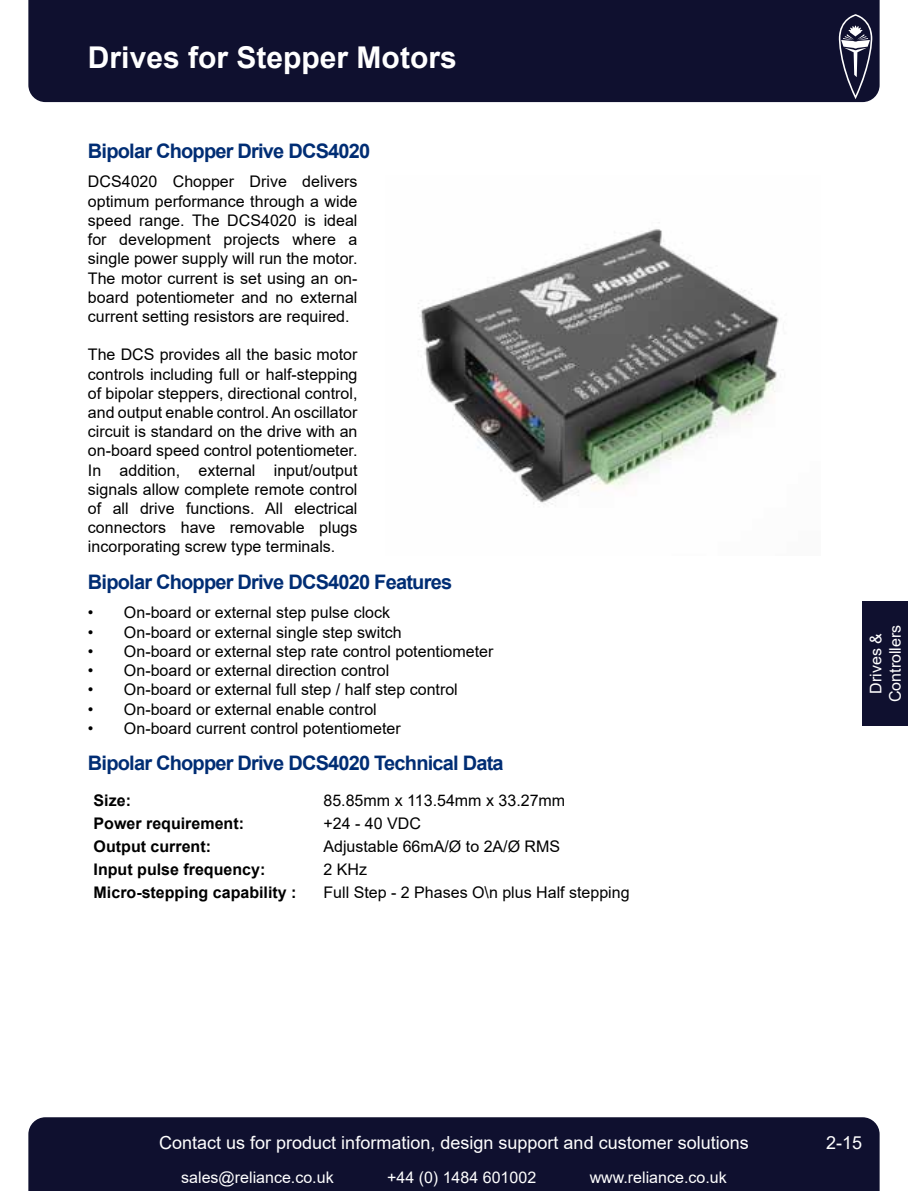
<style>
.page{position:relative;width:908px;height:1191px;background:#fff}
.page>*{position:absolute;margin:0;border:0;box-sizing:border-box;transform-origin:0 0}
.t1{font:700 30px "Arial";color:#fff}
.t2{font:700 20px "Arial";letter-spacing:-.04em;color:#002d74}
.t3{font:18px "Arial";color:#fff}
.t4{font:16px/19.2px "Arial";color:#000;text-align:justify}
.t5{font:700 16px "Arial";color:#000}
.t6{font:16px/19.2px "Arial";color:#fff;text-align:center}
</style>
<div class="page">
<div style="left:28px;top:0;width:851px;height:102px;background:#0f102f"></div>
<svg style="left:838px;top:14px;width:33px;height:85px;background:#474860"></svg>
<div style="left:28px;top:1117px;width:851px;height:74px;background:#0f102f"></div>
<img style="left:418px;top:222px;width:363px;height:283px">
<div style="left:862px;top:601px;width:45px;height:125px;background:#0f102f"></div>
<h1 class="t1" style="left:88px;top:36px;width:370px">Drives for Stepper Motors</h1>
<p class="t2" style="left:88px;top:136px;width:284px">Bipolar Chopper Drive DCS4020</p>
<p class="t4" style="left:88px;top:172px;width:271px">DCS4020 Chopper Drive delivers optimum performance through a wide speed range. The DCS4020 is ideal for development projects where a single power supply will run the motor.<br>The motor current is set using an on&shy;board potentiometer and no external current setting resistors are required.</p>
<p class="t4" style="left:88px;top:345px;width:271px">The DCS provides all the basic motor controls including full or half-stepping of bipolar steppers, directional control, and output enable control. An oscillator circuit is standard on the drive with an on-board speed control potentiometer.<br>In addition, external input/output signals allow complete remote control of all drive functions. All electrical connectors have removable plugs incorporating screw type terminals.</p>
<p class="t2" style="left:88px;top:567px;width:365px">Bipolar Chopper Drive DCS4020 Features</p>
<p class="t4" style="left:88px;top:603px;width:303px">• On-board or external step pulse clock</p>
<p class="t4" style="left:88px;top:622px;width:315px">• On-board or external single step switch</p>
<p class="t4" style="left:88px;top:641px;width:407px">• On-board or external step rate control potentiometer</p>
<p class="t4" style="left:88px;top:661px;width:302px">• On-board or external direction control</p>
<p class="t4" style="left:88px;top:680px;width:371px">• On-board or external full step / half step control</p>
<p class="t4" style="left:88px;top:699px;width:290px">• On-board or external enable control</p>
<p class="t4" style="left:88px;top:718px;width:314px">• On-board current control potentiometer</p>
<p class="t2" style="left:88px;top:749px;width:417px">Bipolar Chopper Drive DCS4020 Technical Data</p>
<p class="t5" style="left:94px;top:788px;width:39px">Size:</p>
<p class="t4" style="left:323px;top:790px;width:243px">85.85mm x 113.54mm x 33.27mm</p>
<p class="t5" style="left:94px;top:811px;width:152px">Power requirement:</p>
<p class="t4" style="left:323px;top:813px;width:99px">+24 - 40 VDC</p>
<p class="t5" style="left:94px;top:834px;width:119px">Output current:</p>
<p class="t4" style="left:323px;top:836px;width:238px">Adjustable 66mA/Ø to 2A/Ø RMS</p>
<p class="t5" style="left:94px;top:857px;width:173px">Input pulse frequency:</p>
<p class="t4" style="left:323px;top:859px;width:45px">2 KHz</p>
<p class="t5" style="left:94px;top:880px;width:204px">Micro-stepping capability :</p>
<p class="t4" style="left:323px;top:882px;width:307px">Full Step - 2 Phases O\n plus Half stepping</p>
<p class="t6" style="left:865px;top:702px;width:79px;rotate:-90deg">Drives &amp;<br>Controllers</p>
<p class="t3" style="left:159px;top:1130px;width:591px">Contact us for product information, design support and customer solutions</p>
<p class="t6" style="left:181px;top:1167px;width:154px">sales@reliance.co.uk</p>
<p class="t6" style="left:387px;top:1167px;width:150px">+44 (0) 1484 601002</p>
<p class="t6" style="left:589px;top:1167px;width:138px">www.reliance.co.uk</p>
<p class="t3" style="left:825px;top:1130px;width:38px">2-15</p>
</div>
